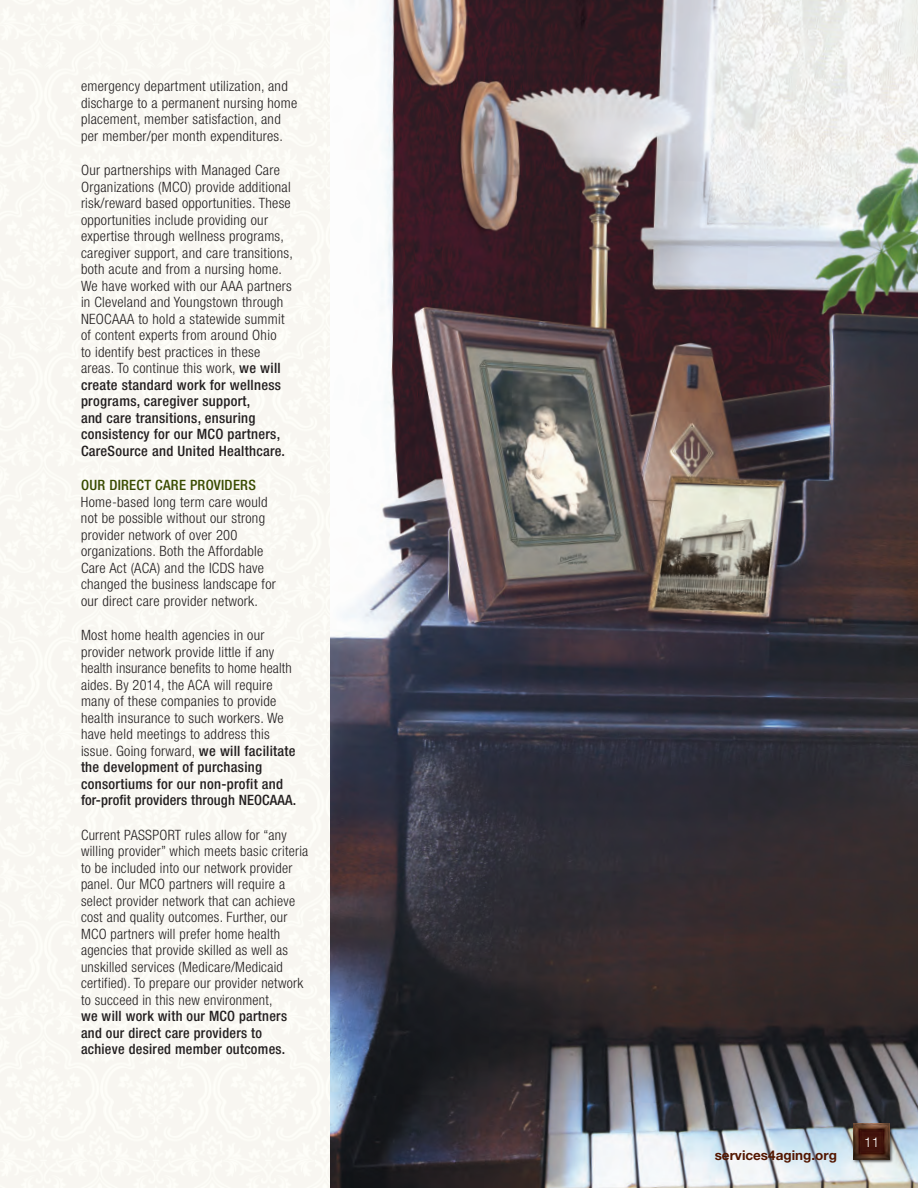
<style>
.page{position:relative;width:918px;height:1188px;background:#fff}
.page>*{position:absolute;margin:0;border:0;box-sizing:border-box;transform-origin:0 0}
.t1{font:300 condensed 14.25px/16.5px "Helvetica Neue LT Std";letter-spacing:.02em;color:#231f20}
.t2{font:500 condensed 14.25px/16.5px "Helvetica Neue LT Std";letter-spacing:.02em;color:#231f20}
.t3{font:500 condensed 14.25px "Helvetica Neue LT Std";letter-spacing:.02em;color:#394b00}
.t4{font:700 13.5px "Helvetica Neue LT Std";color:#531600}
.t5{font:300 13.5px "Helvetica Neue LT Std";color:#fff}
.s1{font-weight:500}
</style>
<div class="page">
<img style="left:330px;top:0;width:588px;height:1188px">
<div style="left:852px;top:1122px;width:41px;height:41px;background:#231f20;opacity:.75"></div>
<img style="left:854px;top:1124px;width:36px;height:36px">
<p class="t1" style="left:81px;top:78px;width:218px">emergency department utilization, and discharge to a permanent nursing home placement, member satisfaction, and per member/per month expenditures.</p>
<p class="t1" style="left:81px;top:162px;width:213px">Our partnerships with Managed Care Organizations (MCO) provide additional risk/reward based opportunities. These opportunities include providing our expertise through wellness programs, caregiver support, and care transitions, both acute and from a nursing home.<br>We have worked with our AAA partners in Cleveland and Youngstown through NEOCAAA to hold a statewide summit of content experts from around Ohio<br>to identify best practices in these areas. To continue this work, <span class="s1">we will create standard work for wellness programs, caregiver support,<br>and care transitions, ensuring consistency for our MCO partners, CareSource and United Healthcare.</span></p>
<p class="t3" style="left:81px;top:477px;width:176px">Our Direct Care Providers</p>
<p class="t1" style="left:81px;top:493px;width:196px">Home-based long term care would not be possible without our strong provider network of over 200 organizations. Both the Affordable Care Act (ACA) and the ICDS have changed the business landscape for our direct care provider network.</p>
<p class="t1" style="left:81px;top:627px;width:217px">Most home health agencies in our provider network provide little if any health insurance benefits to home health aides. By 2014, the ACA will require many of these companies to provide health insurance to such workers. We have held meetings to address this issue. Going forward, <span class="s1">we will facilitate the development of purchasing consortiums for our non-profit and for-profit providers through NEOCAAA.</span></p>
<p class="t1" style="left:81px;top:826px;width:229px">Current PASSPORT rules allow for “any willing provider” which meets basic criteria to be included into our network provider panel. Our MCO partners will require a select provider network that can achieve cost and quality outcomes. Further, our MCO partners will prefer home health agencies that provide skilled as well as unskilled services (Medicare/Medicaid certified). To prepare our provider network to succeed in this new environment,</p>
<p class="t2" style="left:81px;top:1008px;width:208px">we will work with our MCO partners and our direct care providers to achieve desired member outcomes.</p>
<p class="t4" style="left:715px;top:1147px;width:124px">services4aging.org</p>
<p class="t5" style="left:864px;top:1134px;width:17px">11</p>
</div>
